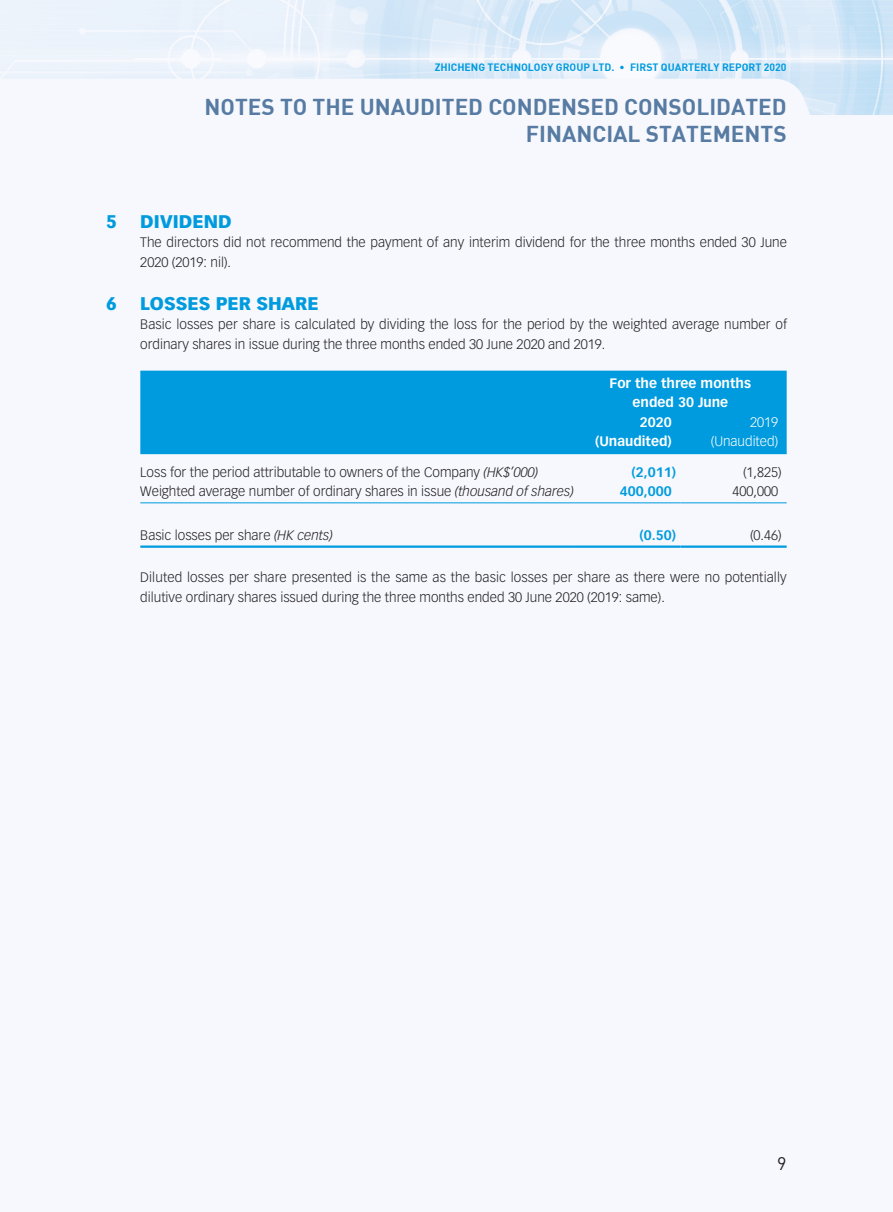
<style>
.page{position:relative;width:893px;height:1212px;background:#f6f8fd}
.page>*{position:absolute;margin:0;border:0;box-sizing:border-box;transform-origin:0 0}
.t1{font:22.5px/27px "DIN Bold";color:#577ba2;text-align:right}
.t2{font:900 18px "Vectora LT Std";color:#009bde}
.t3{font:18px "DIN";color:#231f20}
.t4{font:300 13.5px/19.5px "Vectora LT Std";color:#231f20}
.t5{font:700 13.5px "Vectora LT Std";color:#fff}
.t6{font:700 13.5px "Vectora LT Std";color:#009bde}
.t7{font:300 13.5px "Vectora LT Std";color:#fff}
.t8{font:10.5px "DIN Bold";color:#009bde}
.s1{font-style:italic}
</style>
<div class="page">
<img style="left:0;top:0;width:893px;height:115px">
<svg style="left:0;top:79px;width:820px;height:36px"></svg>
<div style="left:140px;top:371px;width:647px;height:83px;background:#009bde"></div>
<hr style="left:140px;top:502px;width:434px;height:1px;background:#009bde">
<hr style="left:574px;top:502px;width:106px;height:1px;background:#009bde">
<hr style="left:680px;top:502px;width:107px;height:1px;background:#009bde">
<hr style="left:140px;top:545px;width:434px;height:3px;background:#009bde">
<hr style="left:574px;top:545px;width:106px;height:3px;background:#009bde">
<hr style="left:680px;top:545px;width:107px;height:3px;background:#009bde">
<p class="t8" style="left:435px;top:60px;width:353px">ZHICHENG TECHNOLOGY GROUP LTD. • FIRST QUARTERLY REPORT 2020</p>
<h1 class="t1" style="left:205px;top:92px;width:584px">NOTES TO THE UNAUDITED CONDENSED CONSOLIDATED<br>FINANCIAL STATEMENTS</h1>
<h2 class="t2" style="left:106px;top:210px;width:12px">5</h2>
<h2 class="t2" style="left:140px;top:210px;width:93px">DIVIDEND</h2>
<p class="t4" style="left:140px;top:233px;width:648px">The directors did not recommend the payment of any interim dividend for the three months ended 30 June<br>2020 (2019: nil).</p>
<h2 class="t2" style="left:106px;top:292px;width:12px">6</h2>
<h2 class="t2" style="left:140px;top:292px;width:180px">LOSSES PER SHARE</h2>
<p class="t4" style="left:140px;top:315px;width:648px">Basic losses per share is calculated by dividing the loss for the period by the weighted average number of ordinary shares in issue during the three months ended 30 June 2020 and 2019.</p>
<p class="t5" style="left:610px;top:375px;width:143px">For the three months</p>
<p class="t5" style="left:632px;top:394px;width:97px">ended 30 June</p>
<p class="t5" style="left:640px;top:414px;width:33px">2020</p>
<p class="t7" style="left:750px;top:414px;width:30px">2019</p>
<p class="t5" style="left:595px;top:433px;width:78px">(Unaudited)</p>
<p class="t7" style="left:711px;top:434px;width:69px">(Unaudited)</p>
<p class="t4" style="left:140px;top:462px;width:399px">Loss for the period attributable to owners of the Company <span class="s1">(HK$’000)</span></p>
<p class="t6" style="left:632px;top:464px;width:46px">(2,011)</p>
<p class="t4" style="left:743px;top:462px;width:40px">(1,825)</p>
<p class="t4" style="left:140px;top:482px;width:435px">Weighted average number of ordinary shares in issue <span class="s1">(thousand of shares)</span></p>
<p class="t6" style="left:620px;top:483px;width:53px">400,000</p>
<p class="t4" style="left:732px;top:482px;width:47px">400,000</p>
<p class="t4" style="left:140px;top:525px;width:194px">Basic losses per share <span class="s1">(HK cents)</span></p>
<p class="t6" style="left:640px;top:527px;width:38px">(0.50)</p>
<p class="t4" style="left:750px;top:525px;width:33px">(0.46)</p>
<p class="t4" style="left:140px;top:568px;width:648px">Diluted losses per share presented is the same as the basic losses per share as there were no potentially dilutive ordinary shares issued during the three months ended 30 June 2020 (2019: same).</p>
<h2 class="t3" style="left:777px;top:1152px;width:11px">9</h2>
</div>
